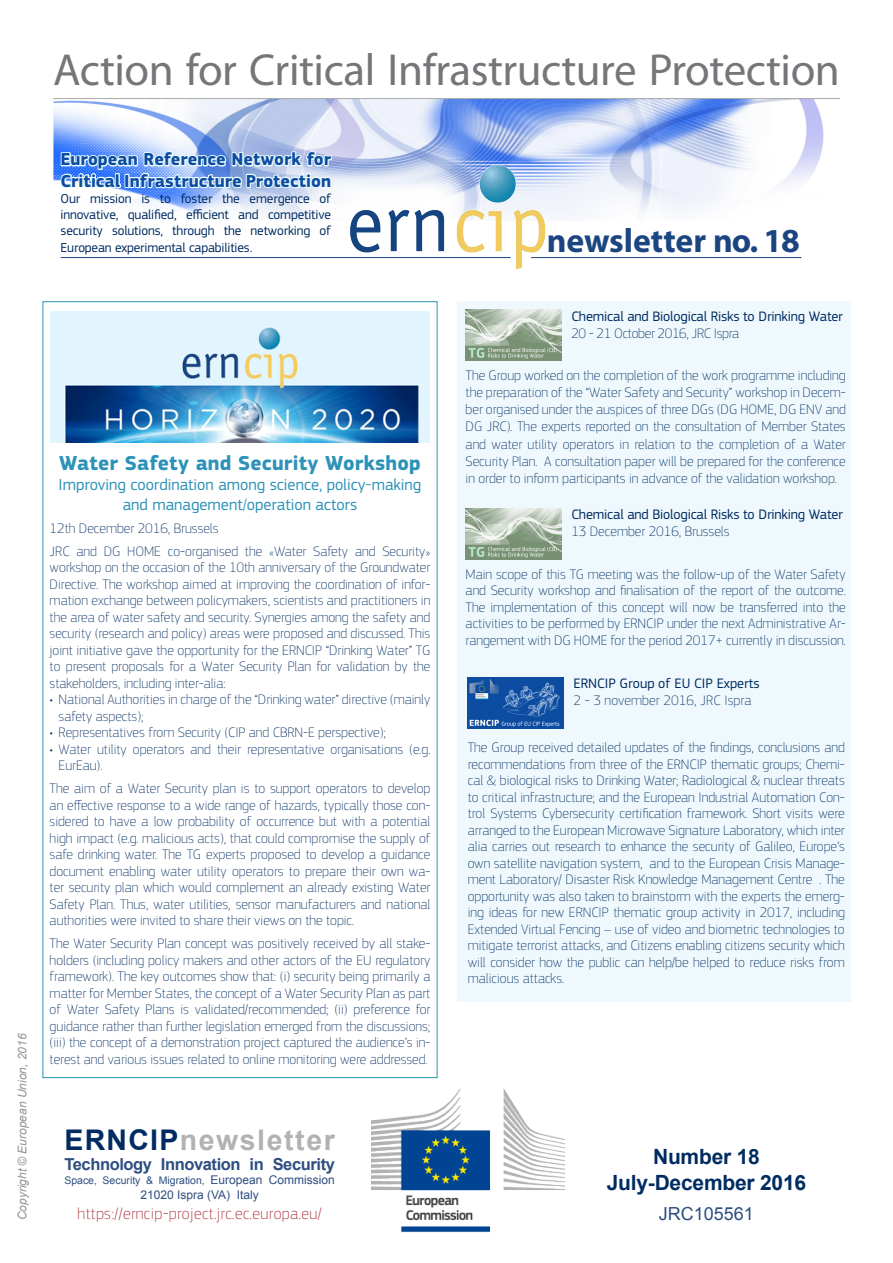
<style>
.page{position:relative;width:893px;height:1263px;background:#fff}
.page>*{position:absolute;margin:0;border:0;box-sizing:border-box;transform-origin:0 0}
.t1{font:45px "Myriad Pro";letter-spacing:-.01em;color:#757679}
.t2{font:700 33.75px "Myriad Pro";color:#1b4581}
.t3{font:700 28.5px "Arial";letter-spacing:.055em;color:#b2b2b2}
.t4{font:700 21px "PF Square Sans Pro";letter-spacing:.01em;color:#2d92b7}
.t5{font:700 21px/25.2px "Arial";letter-spacing:-.01em;color:#002c62;text-align:center}
.t6{font:700 18px/21.6px "PF Square Sans Pro";color:#0d4da1}
.t7{font:18px "Arial";color:#2e4e80}
.t8{font:16.5px/19.8px "PF Square Sans Pro";color:#2d92b7;text-align:center}
.t9{font:100 16.5px "PF Square Sans Pro";letter-spacing:.025em;color:#a41c2a}
.t10{font:700 16.5px "Arial";letter-spacing:-.025em;color:#2e4e80}
.t11{font:100 14.25px/16.5px "PF Square Sans Pro";color:#002c62;text-align:justify}
.t12{font:14.25px "PF Square Sans Pro";letter-spacing:-.01em;color:#002c62}
.t13{font:100 14.25px "PF Square Sans Pro";letter-spacing:-.02em;color:#002c62}
.t14{font:13.5px/16.2px "PF Square Sans Pro";letter-spacing:-.01em;color:#002c62;text-align:justify}
.t15{font:italic 12px "Arial";color:#939598}
.t16{font:12px "Arial";color:#2e4e80}
.t17{font:10.5px "Arial";color:#2e4e80}
.s1{color:#002c62}
.s2{font-size:12px}
</style>
<div class="page">
<img style="left:53px;top:98px;width:787px;height:121px">
<img style="left:347px;top:159px;width:209px;height:110px">
<svg style="left:59px;top:117px;width:275px;height:104px"></svg>
<hr style="left:61px;top:257px;width:450px;height:1px;background:#1b4581">
<hr style="left:531px;top:257px;width:270px;height:1px;background:#1b4581">
<img style="left:371px;top:1088px;width:195px;height:145px">
<div style="left:457px;top:667px;width:393px;height:334px;background:#eff9fd"></div>
<img style="left:468px;top:678px;width:96px;height:51px">
<img style="left:51px;top:312px;width:378px;height:130px">
<div style="left:457px;top:301px;width:393px;height:373px;background:#eff9fd"></div>
<img style="left:466px;top:310px;width:96px;height:51px">
<img style="left:466px;top:508px;width:96px;height:51px">
<h1 class="t1" style="left:53px;top:42px;width:788px">Action for Critical Infrastructure Protection</h1>
<p class="t6" style="left:61px;top:149px;width:272px">European Reference Network for<br>Critical Infrastructure Protection</p>
<p class="t14" style="left:61px;top:191px;width:272px">Our mission is to foster the emergence of innovative, qualified, efficient and competitive security solutions, through the networking of European experimental capabilities.</p>
<p class="t15" style="left:15px;top:1220px;width:189px;rotate:-90deg">Copyright © European Union, 2016</p>
<h3 class="t4" style="left:59px;top:451px;width:363px">Water Safety and Security Workshop</h3>
<p class="t8" style="left:59px;top:475px;width:364px">Improving coordination among science, policy-making and management/operation actors</p>
<p class="t11" style="left:50px;top:516px;width:382px;line-height:22.8px">12th December 2016, Brussels<br>JRC and DG HOME co-organised the «Water Safety and Security»</p>
<p class="t11" style="left:50px;top:559px;width:382px">workshop on the occasion of the 10th anniversary of the Groundwater Directive. The workshop aimed at improving the coordination of infor&shy;mation exchange between policymakers, scientists and practitioners in the area of water safety and security. Synergies among the safety and security (research and policy) areas were proposed and discussed. This joint initiative gave the opportunity for the ERNCIP “Drinking Water” TG to present proposals for a Water Security Plan for validation by the stakeholders, including inter-alia:</p>
<p class="t11" style="left:59px;top:691px;width:373px;text-indent:-9px">• National Authorities in charge of the “Drinking water” directive (mainly safety aspects);</p>
<p class="t11" style="left:50px;top:724px;width:338px">• Representatives from Security (CIP and CBRN-E perspective);</p>
<p class="t11" style="left:59px;top:740px;width:373px;text-indent:-9px">• Water utility operators and their representative organisations (e.g.<br>EurEau).</p>
<p class="t11" style="left:50px;top:780px;width:382px">The aim of a Water Security plan is to support operators to develop an effective response to a wide range of hazards, typically those con&shy;sidered to have a low probability of occurrence but with a potential high impact (e.g. malicious acts), that could compromise the supply of safe drinking water. The TG experts proposed to develop a guidance document enabling water utility operators to prepare their own wa&shy;ter security plan which would complement an already existing Water Safety Plan. Thus, water utilities, sensor manufacturers and national authorities were invited to share their views on the topic.</p>
<p class="t11" style="left:50px;top:935px;width:382px">The Water Security Plan concept was positively received by all stake&shy;holders (including policy makers and other actors of the EU regulatory framework). The key outcomes show that: (i) security being primarily a matter for Member States, the concept of a Water Security Plan as part of Water Safety Plans is validated/recommended; (ii) preference for guidance rather than further legislation emerged from the discussions; (iii) the concept of a demonstration project captured the audience’s in&shy;terest and various issues related to online monitoring were addressed.</p>
<h3 class="t3" style="left:64px;top:1121px;width:272px"><span class="s1">ERNCIP</span>newsletter</h3>
<p class="t10" style="left:64px;top:1153px;width:272px">Technology Innovation in Security</p>
<p class="t17" style="left:64px;top:1174px;width:272px">Space, Security &amp; Migration, <span class="s2">European Commission</span></p>
<p class="t16" style="left:140px;top:1187px;width:120px">21020 Ispra (VA) Italy</p>
<p class="t9" style="left:78px;top:1203px;width:246px">https://erncip-project.jrc.ec.europa.eu/</p>
<h2 class="t2" style="left:547px;top:218px;width:255px">newsletter no. 18</h2>
<p class="t12" style="left:571px;top:307px;width:273px">Chemical and Biological Risks to Drinking Water</p>
<p class="t13" style="left:571px;top:325px;width:169px">20 - 21 October 2016, JRC Ispra</p>
<p class="t11" style="left:466px;top:367px;width:382px;line-height:17.1px">The Group worked on the completion of the work programme including the preparation of the “Water Safety and Security” workshop in Decem&shy;ber organised under the auspices of three DGs (DG HOME, DG ENV and DG JRC). The experts reported on the consultation of Member States and water utility operators in relation to the completion of a Water Security Plan. A consultation paper will be prepared for the conference in order to inform participants in advance of the validation workshop.</p>
<p class="t12" style="left:571px;top:506px;width:273px">Chemical and Biological Risks to Drinking Water</p>
<p class="t11" style="left:571px;top:523px;width:160px">13 December 2016, Brussels</p>
<p class="t11" style="left:466px;top:565px;width:382px">Main scope of this TG meeting was the follow-up of the Water Safety and Security workshop and finalisation of the report of the outcome.<br>The implementation of this concept will now be transferred into the activities to be performed by ERNCIP under the next Administrative Ar&shy;rangement with DG HOME for the period 2017+ currently in discussion.</p>
<p class="t12" style="left:573px;top:675px;width:188px">ERNCIP Group of EU CIP Experts</p>
<p class="t11" style="left:573px;top:692px;width:180px">2 - 3 november 2016, JRC Ispra</p>
<p class="t11" style="left:468px;top:739px;width:379px">The Group received detailed updates of the findings, conclusions and recommendations from three of the ERNCIP thematic groups; Chemi&shy;cal &amp; biological risks to Drinking Water; Radiological &amp; nuclear threats to critical infrastructure; and the European Industrial Automation Con&shy;trol Systems Cybersecurity certification framework. Short visits were arranged to the European Microwave Signature Laboratory, which inter alia carries out research to enhance the security of Galileo, Europe’s own satellite navigation system, and to the European Crisis Manage&shy;ment Laboratory/ Disaster Risk Knowledge Management Centre . The opportunity was also taken to brainstorm with the experts the emerg&shy;ing ideas for new ERNCIP thematic group activity in 2017, including Extended Virtual Fencing – use of video and biometric technologies to mitigate terrorist attacks, and Citizens enabling citizens security which will consider how the public can help/be helped to reduce risks from malicious attacks.</p>
<h3 class="t5" style="left:607px;top:1145px;width:201px">Number 18<br>July-December 2016</h3>
<p class="t7" style="left:659px;top:1201px;width:97px">JRC105561</p>
</div>
